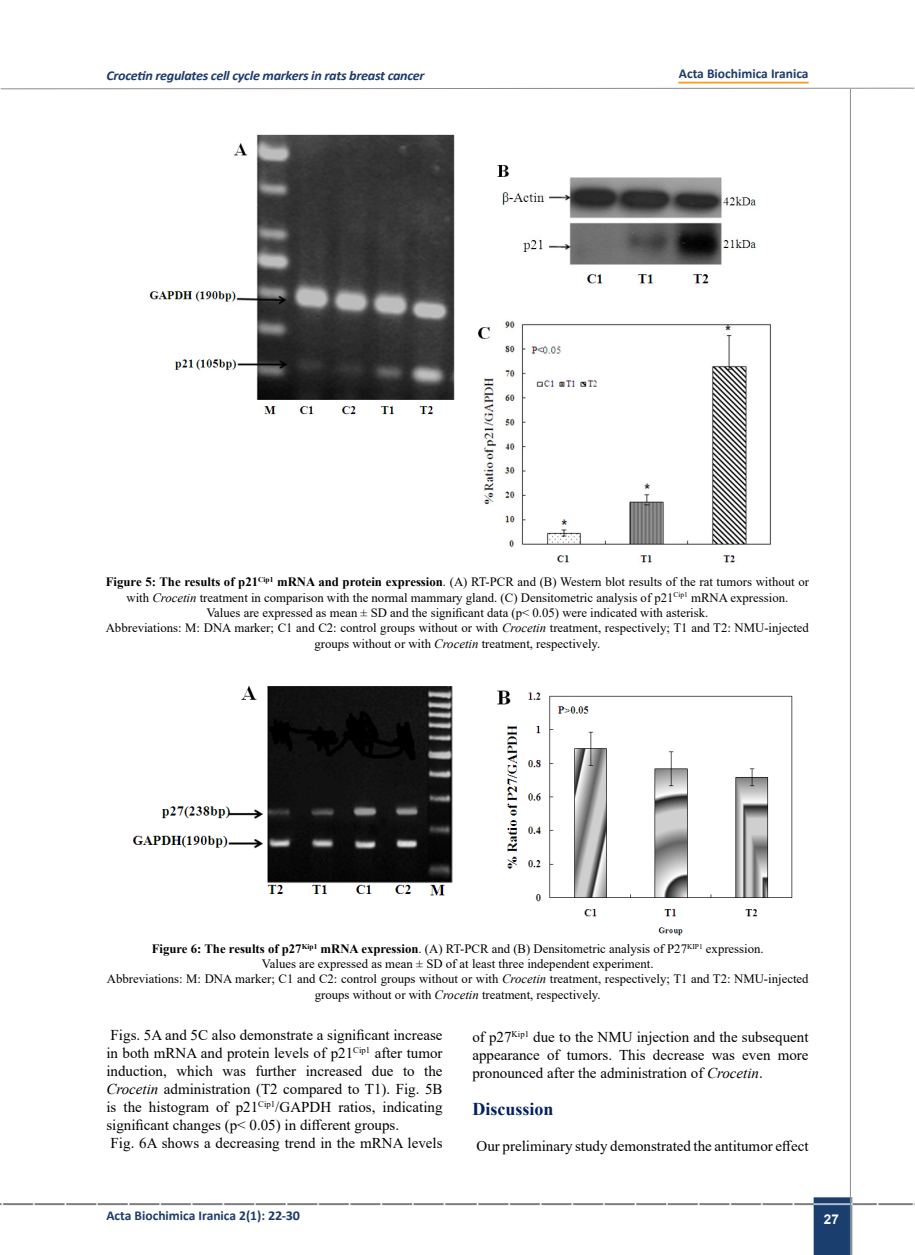
<style>
.page{position:relative;width:915px;height:1255px;background:#fff}
.page>*{position:absolute;margin:0;border:0;box-sizing:border-box;transform-origin:0 0}
.t1{font:700 18px "Times New Roman";color:#002060}
.t2{font:18px "Times New Roman";color:#000}
.t3{font:15px/18px "Times New Roman";color:#000}
.t4{font:700 13.5px "Calibri";color:#1d3b6a}
.t5{font:italic 700 13.5px "Calibri";letter-spacing:-.02em;color:#1d3b6a;scale:1.05 1}
.t6{font:700 13.5px "Arial";color:#fff}
.t7{font:12.75px/15.3px "Times New Roman";color:#000;text-align:center}
.s1{font-weight:700}
.s2{font-style:italic}
</style>
<div class="page">
<img style="left:0;top:1197px;width:914px;height:57px">
<hr style="left:678px;top:82px;width:130px;height:1px;background:#ff8f00">
<hr style="left:678px;top:83px;width:130px;height:1px;background:#ff8f00">
<svg style="left:0;top:87px;width:914px;height:2px"></svg>
<hr style="left:849px;top:89px;width:1px;height:1165px;background:#8b8b8b">
<img style="left:149px;top:134px;width:622px;height:429px">
<img style="left:132px;top:686px;width:661px;height:250px">
<p class="t5" style="left:106px;top:66px;width:304px">Crocetin regulates cell cycle markers in rats breast cancer</p>
<p class="t4" style="left:678px;top:64px;width:131px">Acta Biochimica Iranica</p>
<p class="t7" style="left:106px;top:574px;width:704px"><span class="s1">Figure 5: The results of p21</span><sup>Cip1</sup> <span class="s1">mRNA and protein expression</span>. (A) RT-PCR and (B) Western blot results of the rat tumors without or with <span class="s2">Crocetin</span> treatment in comparison with the normal mammary gland. (C) Densitometric analysis of p21<sup>Cip1</sup> mRNA expression.<br>Values are expressed as mean ± SD and the significant data (p&lt; 0.05) were indicated with asterisk.<br>Abbreviations: M: DNA marker; C1 and C2: control groups without or with <span class="s2">Crocetin</span> treatment, respectively; T1 and T2: NMU-injected groups without or with <span class="s2">Crocetin</span> treatment, respectively.</p>
<h1 class="t2" style="left:124px;top:622px;width:44px">Fgi. 6</h1>
<p class="t7" style="left:107px;top:940px;width:703px"><span class="s1">Figure 6: The results of p27</span><sup>Kip1</sup> <span class="s1">mRNA expression</span>. (A) RT-PCR and (B) Densitometric analysis of P27<sup>KIP1</sup> expression.<br>Values are expressed as mean ± SD of at least three independent experiment.<br>Abbreviations: M: DNA marker; C1 and C2: control groups without or with <span class="s2">Crocetin</span> treatment, respectively; T1 and T2: NMU-injected groups without or with <span class="s2">Crocetin</span> treatment, respectively.</p>
<p class="t3" style="left:106px;top:1025px;width:337px">Figs. 5A and 5C also demonstrate a significant increase in both mRNA and protein levels of p21<sup>Cip1</sup> after tumor induction, which was further increased due to the <span class="s2">Crocetin</span> administration (T2 compared to T1). Fig. 5B is the histogram of p21<sup>Cip1</sup>/GAPDH ratios, indicating significant changes (p&lt; 0.05) in different groups.<br>Fig. 6A shows a decreasing trend in the mRNA levels</p>
<p class="t3" style="left:472px;top:1027px;width:337px;text-align:justify">of p27<sup>Kip1</sup> due to the NMU injection and the subsequent appearance of tumors. This decrease was even more pronounced after the administration of <span class="s2">Crocetin</span>.</p>
<h1 class="t1" style="left:472px;top:1096px;width:83px">Discussion</h1>
<p class="t3" style="left:476px;top:1136px;width:333px">Our preliminary study demonstrated the antitumor effect</p>
<p class="t4" style="left:106px;top:1205px;width:195px">Acta Biochimica Iranica 2(1): 22-30</p>
<p class="t6" style="left:823px;top:1209px;width:17px">27</p>
</div>
